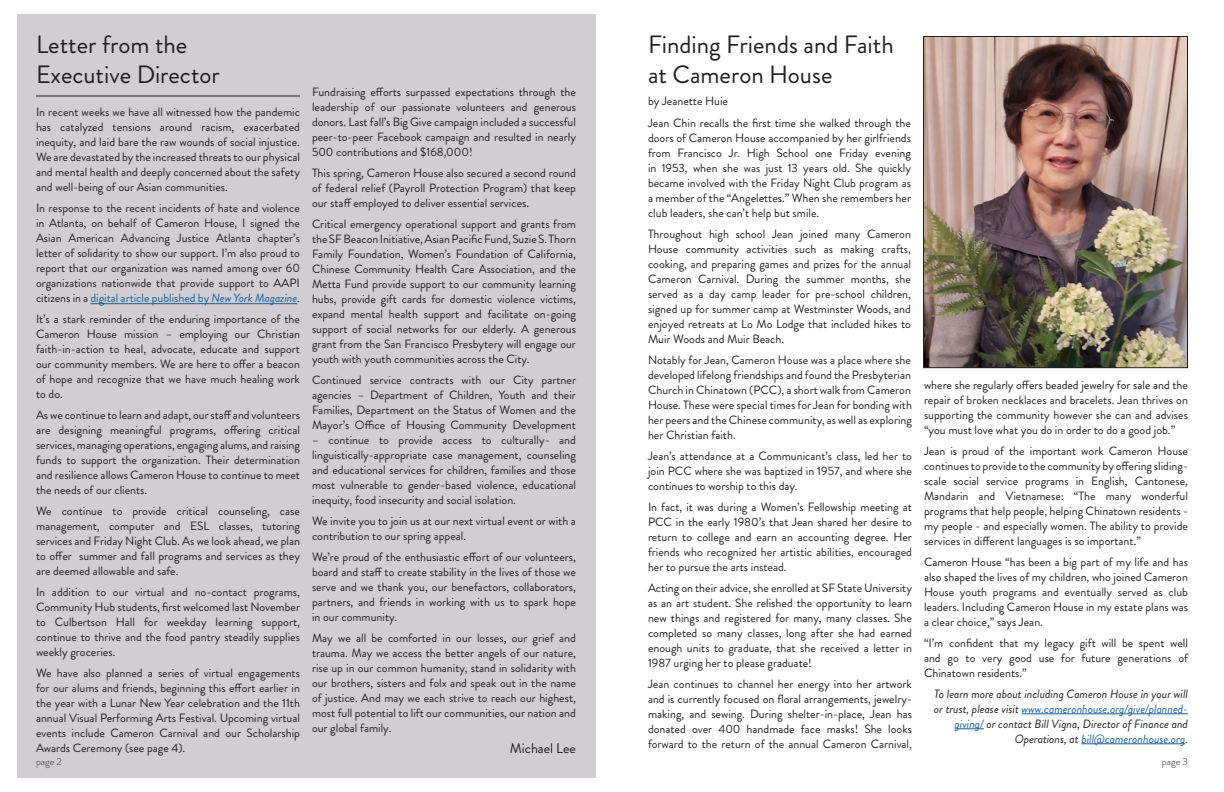
<style>
.page{position:relative;width:1224px;height:792px;background:#fff}
.page>*{position:absolute;margin:0;border:0;box-sizing:border-box;transform-origin:0 0}
.t1{font:25px/30px "Brandon Grotesque";color:#231f20}
.t2{font:14px "Brandon Grotesque";color:#231f20}
.t3{font:12px/15px "Brandon Grotesque";color:#231f20;text-align:justify}
.t4{font:italic 12px/15px "Brandon Grotesque";color:#231f20;text-align:right}
.t5{font:300 10px "Brandon Grotesque";color:#231f20}
.s1{color:#175d9e}
.s2{font-style:italic;color:#175d9e}
</style>
<div class="page">
<div style="left:17px;top:14px;width:578px;height:764px;background:#d1cdd0"></div>
<hr style="left:36px;top:95px;width:264px;height:1px;background:#231f20">
<hr style="left:90px;top:303px;width:207px;height:1px;background:#175d9e">
<hr style="left:1022px;top:713px;width:166px;height:1px;background:#175d9e">
<svg style="left:955px;top:728px;width:29px;height:1px"></svg>
<hr style="left:1081px;top:743px;width:104px;height:1px;background:#175d9e">
<img style="left:925px;top:38px;width:261px;height:328px">
<div style="left:923px;top:36px;width:265px;height:332px;border:1px solid #231f20"></div>
<p class="t1" style="left:36px;top:30px;width:185px">Letter from the<br>Executive Director</p>
<p class="t3" style="left:36px;top:105px;width:266px">In recent weeks we have all witnessed how the pandemic has catalyzed tensions around racism, exacerbated inequity, and laid bare the raw wounds of social injustice.<br>We are devastated by the increased threats to our physical and mental health and deeply concerned about the safety and well-being of our Asian communities.</p>
<p class="t3" style="left:36px;top:201px;width:266px">In response to the recent incidents of hate and violence in Atlanta, on behalf of Cameron House, I signed the Asian American Advancing Justice Atlanta chapter’s letter of solidarity to show our support. I’m also proud to report that our organization was named among over 60 organizations nationwide that provide support to AAPI citizens in a <span class="s1">digital article published by</span> <span class="s2">New York Magazine</span>.</p>
<p class="t3" style="left:36px;top:312px;width:266px">It’s a stark reminder of the enduring importance of the Cameron House mission – employing our Christian faith-in-action to heal, advocate, educate and support our community members. We are here to offer a beacon of hope and recognize that we have much healing work to do.</p>
<p class="t3" style="left:36px;top:408px;width:266px">As we continue to learn and adapt, our staff and volunteers are designing meaningful programs, offering critical services, managing operations, engaging alums, and raising funds to support the organization. Their determination and resilience allows Cameron House to continue to meet the needs of our clients.</p>
<p class="t3" style="left:36px;top:504px;width:266px">We continue to provide critical counseling, case management, computer and ESL classes, tutoring services and Friday Night Club. As we look ahead, we plan to offer summer and fall programs and services as they are deemed allowable and safe.</p>
<p class="t3" style="left:36px;top:585px;width:266px">In addition to our virtual and no-contact programs, Community Hub students, first welcomed last November to Culbertson Hall for weekday learning support, continue to thrive and the food pantry steadily supplies weekly groceries.</p>
<p class="t3" style="left:36px;top:666px;width:266px">We have also planned a series of virtual engagements for our alums and friends, beginning this effort earlier in the year with a Lunar New Year celebration and the 11th annual Visual Performing Arts Festival. Upcoming virtual events include Cameron Carnival and our Scholarship Awards Ceremony (see page 4).</p>
<p class="t1" style="left:648px;top:30px;width:247px">Finding Friends and Faith at Cameron House</p>
<p class="t3" style="left:648px;top:94px;width:82px">by Jeanette Huie</p>
<p class="t3" style="left:648px;top:116px;width:265px">Jean Chin recalls the first time she walked through the doors of Cameron House accompanied by her girlfriends from Francisco Jr. High School one Friday evening in 1953, when she was just 13 years old. She quickly became involved with the Friday Night Club program as a member of the “Angelettes.” When she remembers her club leaders, she can’t help but smile.</p>
<p class="t3" style="left:648px;top:227px;width:265px">Throughout high school Jean joined many Cameron House community activities such as making crafts, cooking, and preparing games and prizes for the annual Cameron Carnival. During the summer months, she served as a day camp leader for pre-school children, signed up for summer camp at Westminster Woods, and enjoyed retreats at Lo Mo Lodge that included hikes to Muir Woods and Muir Beach.</p>
<p class="t3" style="left:648px;top:353px;width:266px">Notably for Jean, Cameron House was a place where she developed lifelong friendships and found the Presbyterian Church in Chinatown (PCC), a short walk from Cameron House. These were special times for Jean for bonding with her peers and the Chinese community, as well as exploring her Christian faith.</p>
<p class="t3" style="left:648px;top:449px;width:266px">Jean’s attendance at a Communicant’s class, led her to join PCC where she was baptized in 1957, and where she continues to worship to this day.</p>
<p class="t3" style="left:648px;top:500px;width:266px">In fact, it was during a Women’s Fellowship meeting at PCC in the early 1980’s that Jean shared her desire to return to college and earn an accounting degree. Her friends who recognized her artistic abilities, encouraged her to pursue the arts instead.</p>
<p class="t3" style="left:648px;top:581px;width:266px">Acting on their advice, she enrolled at SF State University as an art student. She relished the opportunity to learn new things and registered for many, many classes. She completed so many classes, long after she had earned enough units to graduate, that she received a letter in 1987 urging her to please graduate!</p>
<p class="t3" style="left:648px;top:677px;width:266px">Jean continues to channel her energy into her artwork and is currently focused on floral arrangements, jewelry&shy;making, and sewing. During shelter-in-place, Jean has donated over 400 handmade face masks! She looks forward to the return of the annual Cameron Carnival,</p>
<p class="t3" style="left:312px;top:85px;width:266px">Fundraising efforts surpassed expectations through the leadership of our passionate volunteers and generous donors. Last fall’s Big Give campaign included a successful peer-to-peer Facebook campaign and resulted in nearly 500 contributions and $168,000!</p>
<p class="t3" style="left:312px;top:166px;width:266px">This spring, Cameron House also secured a second round of federal relief (Payroll Protection Program) that keep our staff employed to deliver essential services.</p>
<p class="t3" style="left:312px;top:217px;width:266px">Critical emergency operational support and grants from the SF Beacon Initiative, Asian Pacific Fund, Suzie S. Thorn Family Foundation, Women’s Foundation of California, Chinese Community Health Care Association, and the Metta Fund provide support to our community learning hubs, provide gift cards for domestic violence victims, expand mental health support and facilitate on-going support of social networks for our elderly. A generous grant from the San Francisco Presbytery will engage our youth with youth communities across the City.</p>
<p class="t3" style="left:312px;top:373px;width:266px">Continued service contracts with our City partner agencies – Department of Children, Youth and their Families, Department on the Status of Women and the Mayor’s Office of Housing Community Development</p>
<p class="t3" style="left:312px;top:433px;width:266px">– continue to provide access to culturally- and linguistically-appropriate case management, counseling and educational services for children, families and those most vulnerable to gender-based violence, educational inequity, food insecurity and social isolation.</p>
<p class="t3" style="left:312px;top:514px;width:265px">We invite you to join us at our next virtual event or with a contribution to our spring appeal.</p>
<p class="t3" style="left:312px;top:550px;width:266px">We’re proud of the enthusiastic effort of our volunteers, board and staff to create stability in the lives of those we serve and we thank you, our benefactors, collaborators, partners, and friends in working with us to spark hope in our community.</p>
<p class="t3" style="left:312px;top:631px;width:266px">May we all be comforted in our losses, our grief and trauma. May we access the better angels of our nature, rise up in our common humanity, stand in solidarity with our brothers, sisters and folx and speak out in the name of justice. And may we each strive to reach our highest, most full potential to lift our communities, our nation and our global family.</p>
<p class="t2" style="left:510px;top:739px;width:68px">Michael Lee</p>
<p class="t3" style="left:924px;top:377px;width:266px">where she regularly offers beaded jewelry for sale and the repair of broken necklaces and bracelets. Jean thrives on supporting the community however she can and advises “you must love what you do in order to do a good job.”</p>
<p class="t3" style="left:924px;top:443px;width:266px">Jean is proud of the important work Cameron House continues to provide to the community by offering sliding&shy;scale social service programs in English, Cantonese, Mandarin and Vietnamese: “The many wonderful programs that help people, helping Chinatown residents - my people - and especially women. The ability to provide services in different languages is so important.”</p>
<p class="t3" style="left:924px;top:554px;width:266px">Cameron House “has been a big part of my life and has also shaped the lives of my children, who joined Cameron House youth programs and eventually served as club leaders. Including Cameron House in my estate plans was a clear choice,” says Jean.</p>
<p class="t3" style="left:924px;top:635px;width:266px">“I’m confident that my legacy gift will be spent well and go to very good use for future generations of Chinatown residents.”</p>
<p class="t4" style="left:934px;top:686px;width:256px">To learn more about including Cameron House in your will or trust, please visit <span class="s1">www.cameronhouse.org/give/planned&shy;giving/</span> or contact Bill Vigna, Director of Finance and Operations, at <span class="s1">bill@cameronhouse.org</span>.</p>
<p class="t5" style="left:36px;top:755px;width:27px">page 2</p>
<p class="t5" style="left:1162px;top:755px;width:28px">page 3</p>
</div>
